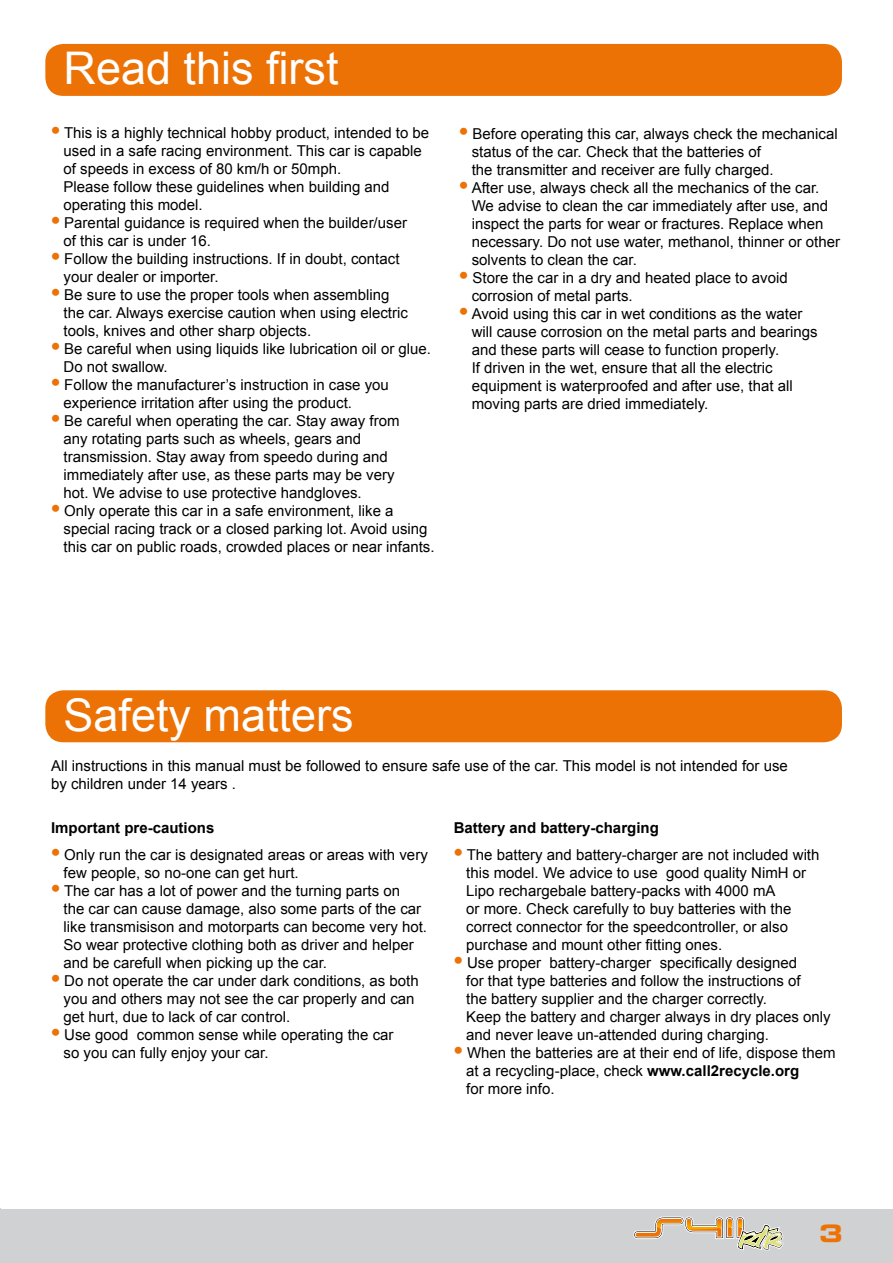
<style>
.page{position:relative;width:893px;height:1263px;background:#fff}
.page>*{position:absolute;margin:0;border:0;box-sizing:border-box;transform-origin:0 0}
.t1{font:45px "Arial";color:#fff}
.t2{font:24px "Eurostile Bold Extended Two";color:#ec7206}
.t3{font:15px/27px "Arial";color:#000}
.s1{font-family:"MT Extra";font-size:30px;color:#ec7206}
.s2{font-weight:700}
</style>
<div class="page">
<div style="left:2px;top:1209px;width:891px;height:54px;background:#d0d1d2"></div>
<hr style="left:0;top:1209px;width:1px;height:54px;background:#d0d1d2">
<svg style="left:633px;top:1216px;width:150px;height:34px"></svg>
<div style="left:45px;top:690px;width:797px;height:52px;background:#ec7206;border-radius:18px"></div>
<div style="left:45px;top:44px;width:797px;height:52px;background:#ec7206;border-radius:18px"></div>
<h1 class="t1" style="left:64px;top:39px;width:277px">Read this first</h1>
<p class="t3" style="left:51px;top:119px;width:380px"><span class="s1">g</span> This is a highly technical hobby product, intended to be</p>
<p class="t3" style="left:64px;top:137px;width:360px">used in a safe racing environment. This car is capable</p>
<p class="t3" style="left:64px;top:155px;width:279px">of speeds in excess of 80 km/h or 50mph.</p>
<p class="t3" style="left:64px;top:173px;width:327px">Please follow these guidelines when building and</p>
<p class="t3" style="left:64px;top:191px;width:141px">operating this model.</p>
<p class="t3" style="left:51px;top:209px;width:357px"><span class="s1">g</span> Parental guidance is required when the builder/user</p>
<p class="t3" style="left:64px;top:227px;width:149px">of this car is under 16.</p>
<p class="t3" style="left:51px;top:245px;width:350px"><span class="s1">g</span> Follow the building instructions. If in doubt, contact</p>
<p class="t3" style="left:64px;top:263px;width:157px">your dealer or importer.</p>
<p class="t3" style="left:51px;top:281px;width:340px"><span class="s1">g</span> Be sure to use the proper tools when assembling</p>
<p class="t3" style="left:64px;top:299px;width:346px">the car. Always exercise caution when using electric</p>
<p class="t3" style="left:64px;top:317px;width:249px">tools, knives and other sharp objects.</p>
<p class="t3" style="left:51px;top:335px;width:382px"><span class="s1">g</span> Be careful when using liquids like lubrication oil or glue.</p>
<p class="t3" style="left:64px;top:353px;width:106px">Do not swallow.</p>
<p class="t3" style="left:51px;top:371px;width:339px"><span class="s1">g</span> Follow the manufacturer’s instruction in case you</p>
<p class="t3" style="left:64px;top:389px;width:290px">experience irritation after using the product.</p>
<p class="t3" style="left:51px;top:407px;width:350px"><span class="s1">g</span> Be careful when operating the car. Stay away from</p>
<p class="t3" style="left:64px;top:425px;width:299px">any rotating parts such as wheels, gears and</p>
<p class="t3" style="left:64px;top:443px;width:326px">transmission. Stay away from speedo during and</p>
<p class="t3" style="left:64px;top:461px;width:332px">immediately after use, as these parts may be very</p>
<p class="t3" style="left:64px;top:479px;width:300px">hot. We advise to use protective handgloves.</p>
<p class="t3" style="left:51px;top:497px;width:344px"><span class="s1">g</span> Only operate this car in a safe environment, like a</p>
<p class="t3" style="left:64px;top:515px;width:366px">special racing track or a closed parking lot. Avoid using</p>
<p class="t3" style="left:64px;top:533px;width:372px">this car on public roads, crowded places or near infants.</p>
<p class="t3" style="left:459px;top:120px;width:380px"><span class="s1">g</span> Before operating this car, always check the mechanical</p>
<p class="t3" style="left:472px;top:138px;width:291px">status of the car. Check that the batteries of</p>
<p class="t3" style="left:472px;top:156px;width:303px">the transmitter and receiver are fully charged.</p>
<p class="t3" style="left:459px;top:174px;width:362px"><span class="s1">g</span> After use, always check all the mechanics of the car.</p>
<p class="t3" style="left:472px;top:192px;width:358px">We advise to clean the car immediately after use, and</p>
<p class="t3" style="left:472px;top:210px;width:353px">inspect the parts for wear or fractures. Replace when</p>
<p class="t3" style="left:472px;top:228px;width:370px">necessary. Do not use water, methanol, thinner or other</p>
<p class="t3" style="left:472px;top:246px;width:167px">solvents to clean the car.</p>
<p class="t3" style="left:459px;top:264px;width:330px"><span class="s1">g</span> Store the car in a dry and heated place to avoid</p>
<p class="t3" style="left:472px;top:282px;width:162px">corrosion of metal parts.</p>
<p class="t3" style="left:459px;top:300px;width:345px"><span class="s1">g</span> Avoid using this car in wet conditions as the water</p>
<p class="t3" style="left:472px;top:318px;width:347px">will cause corrosion on the metal parts and bearings</p>
<p class="t3" style="left:472px;top:336px;width:309px">and these parts will cease to function properly.</p>
<p class="t3" style="left:472px;top:354px;width:302px">If driven in the wet, ensure that all the electric</p>
<p class="t3" style="left:472px;top:372px;width:322px">equipment is waterproofed and after use, that all</p>
<p class="t3" style="left:472px;top:390px;width:238px">moving parts are dried immediately.</p>
<h1 class="t1" style="left:64px;top:685px;width:292px">Safety matters</h1>
<p class="t3" style="left:51px;top:756px;width:738px;line-height:18px">All instructions in this manual must be followed to ensure safe use of the car. This model is not intended for use by children under 14 years .</p>
<p class="t3" style="left:51px;top:814px;width:378px"><span class="s2">Important pre-cautions<br></span><span class="s1">g</span> Only run the car is designated areas or areas with very</p>
<p class="t3" style="left:64px;top:859px;width:237px">few people, so no-one can get hurt.</p>
<p class="t3" style="left:51px;top:877px;width:351px"><span class="s1">g</span> The car has a lot of power and the turning parts on</p>
<p class="t3" style="left:64px;top:895px;width:359px">the car can cause damage, also some parts of the car</p>
<p class="t3" style="left:64px;top:913px;width:365px">like transmisison and motorparts can become very hot.</p>
<p class="t3" style="left:64px;top:931px;width:352px">So wear protective clothing both as driver and helper</p>
<p class="t3" style="left:64px;top:949px;width:265px">and be carefull when picking up the car.</p>
<p class="t3" style="left:51px;top:967px;width:369px"><span class="s1">g</span> Do not operate the car under dark conditions, as both</p>
<p class="t3" style="left:64px;top:985px;width:353px">you and others may not see the car properly and can</p>
<p class="t3" style="left:64px;top:1003px;width:228px">get hurt, due to lack of car control.</p>
<p class="t3" style="left:51px;top:1021px;width:344px"><span class="s1">g</span> Use good common sense while operating the car</p>
<p class="t3" style="left:64px;top:1039px;width:207px">so you can fully enjoy your car.</p>
<p class="t3" style="left:454px;top:814px;width:367px"><span class="s2">Battery and battery-charging<br></span><span class="s1">g</span> The battery and battery-charger are not included with</p>
<p class="t3" style="left:466px;top:859px;width:341px">this model. We advice to use good quality NimH or</p>
<p class="t3" style="left:466px;top:877px;width:311px">Lipo rechargebale battery-packs with 4000 mA</p>
<p class="t3" style="left:466px;top:895px;width:327px">or more. Check carefully to buy batteries with the</p>
<p class="t3" style="left:466px;top:913px;width:323px">correct connector for the speedcontroller, or also</p>
<p class="t3" style="left:466px;top:931px;width:257px">purchase and mount other fitting ones.</p>
<p class="t3" style="left:454px;top:949px;width:345px"><span class="s1">g</span> Use proper battery-charger specifically designed</p>
<p class="t3" style="left:466px;top:967px;width:336px">for that type batteries and follow the instructions of</p>
<p class="t3" style="left:466px;top:985px;width:302px">the battery supplier and the charger correctly.</p>
<p class="t3" style="left:466px;top:1003px;width:366px">Keep the battery and charger always in dry places only</p>
<p class="t3" style="left:466px;top:1021px;width:304px">and never leave un-attended during charging.</p>
<p class="t3" style="left:454px;top:1039px;width:383px"><span class="s1">g</span> When the batteries are at their end of life, dispose them</p>
<p class="t3" style="left:466px;top:1057px;width:334px">at a recycling-place, check <span class="s2">www.call2recycle.org</span></p>
<p class="t3" style="left:466px;top:1075px;width:90px">for more info.</p>
<h2 class="t2" style="left:819px;top:1216px;width:25px">3</h2>
</div>
